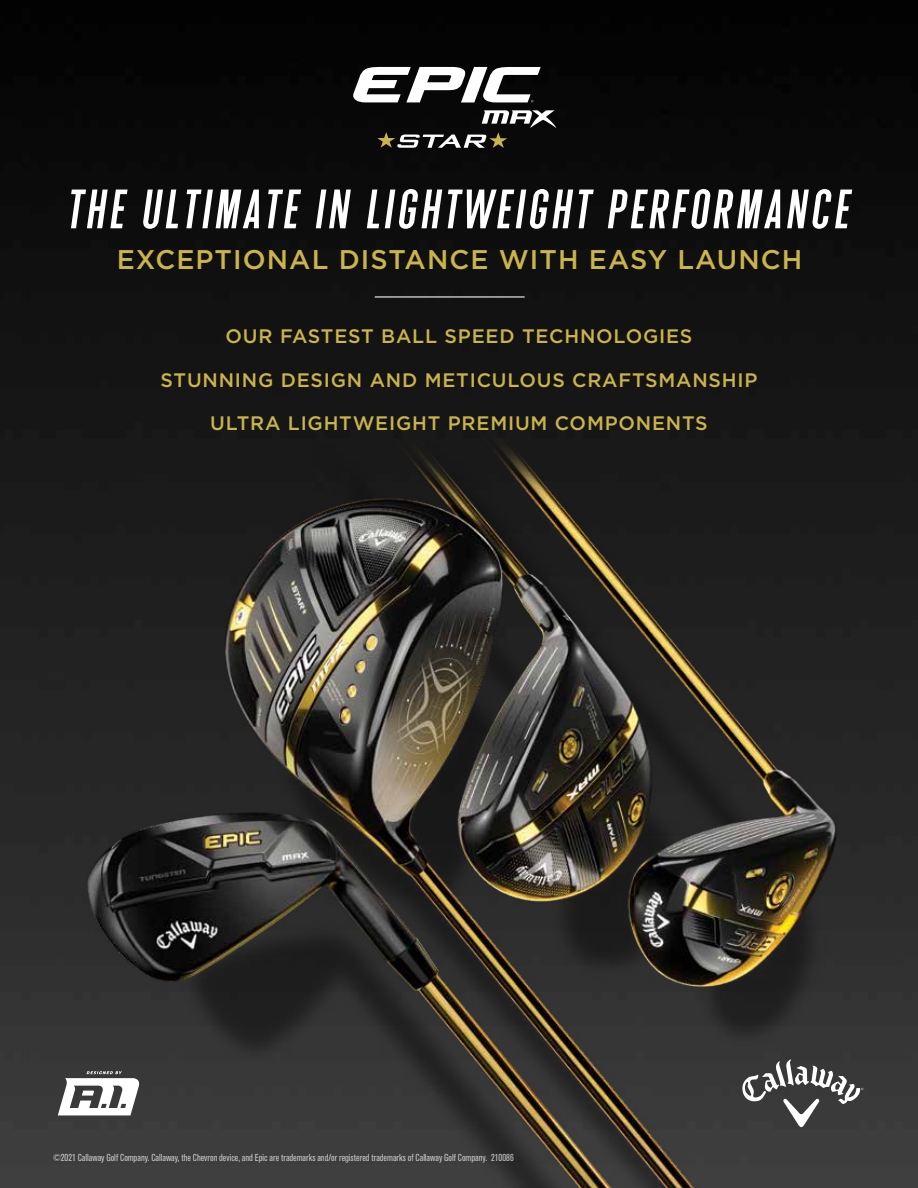
<style>
.page{position:relative;width:918px;height:1188px;background:#fff}
.page>*{position:absolute;margin:0;border:0;box-sizing:border-box;transform-origin:0 0}
.t1{font:italic 51px "Bastille Sans";letter-spacing:.06em;color:#fff}
.t2{font:500 27px "Gotham";letter-spacing:.04em;color:#cab44b}
.t3{font:500 19.5px "Gotham";letter-spacing:.04em;color:#cab44b}
.t4{font:condensed 10.05px "Akzidenz Grotesk BE";color:#fff}
</style>
<div class="page">
<img style="left:0;top:0;width:918px;height:1188px">
<img style="left:62px;top:375px;width:811px;height:813px">
<hr style="left:375px;top:296px;width:150px;height:2px;background:#fff">
<svg style="left:353px;top:67px;width:188px;height:35px"></svg>
<svg style="left:377px;top:110px;width:179px;height:38px"></svg>
<svg style="left:58px;top:1071px;width:82px;height:44px"></svg>
<svg style="left:739px;top:1059px;width:124px;height:68px"></svg>
<h1 class="t1" style="left:68px;top:177px;width:784px">THE ULTIMATE IN LIGHTWEIGHT PERFORMANCE</h1>
<h2 class="t2" style="left:117px;top:242px;width:687px">EXCEPTIONAL DISTANCE WITH EASY LAUNCH</h2>
<h3 class="t3" style="left:226px;top:323px;width:468px">OUR FASTEST BALL SPEED TECHNOLOGIES</h3>
<h3 class="t3" style="left:161px;top:367px;width:598px">STUNNING DESIGN AND METICULOUS CRAFTSMANSHIP</h3>
<h3 class="t3" style="left:210px;top:411px;width:499px">ULTRA LIGHTWEIGHT PREMIUM COMPONENTS</h3>
<p class="t4" style="left:52px;top:1152px;width:463px">©2021 Callaway Golf Company. Callaway, the Chevron device, and Epic are trademarks and/or registered trademarks of Callaway Golf Company. 210086</p>
</div>
